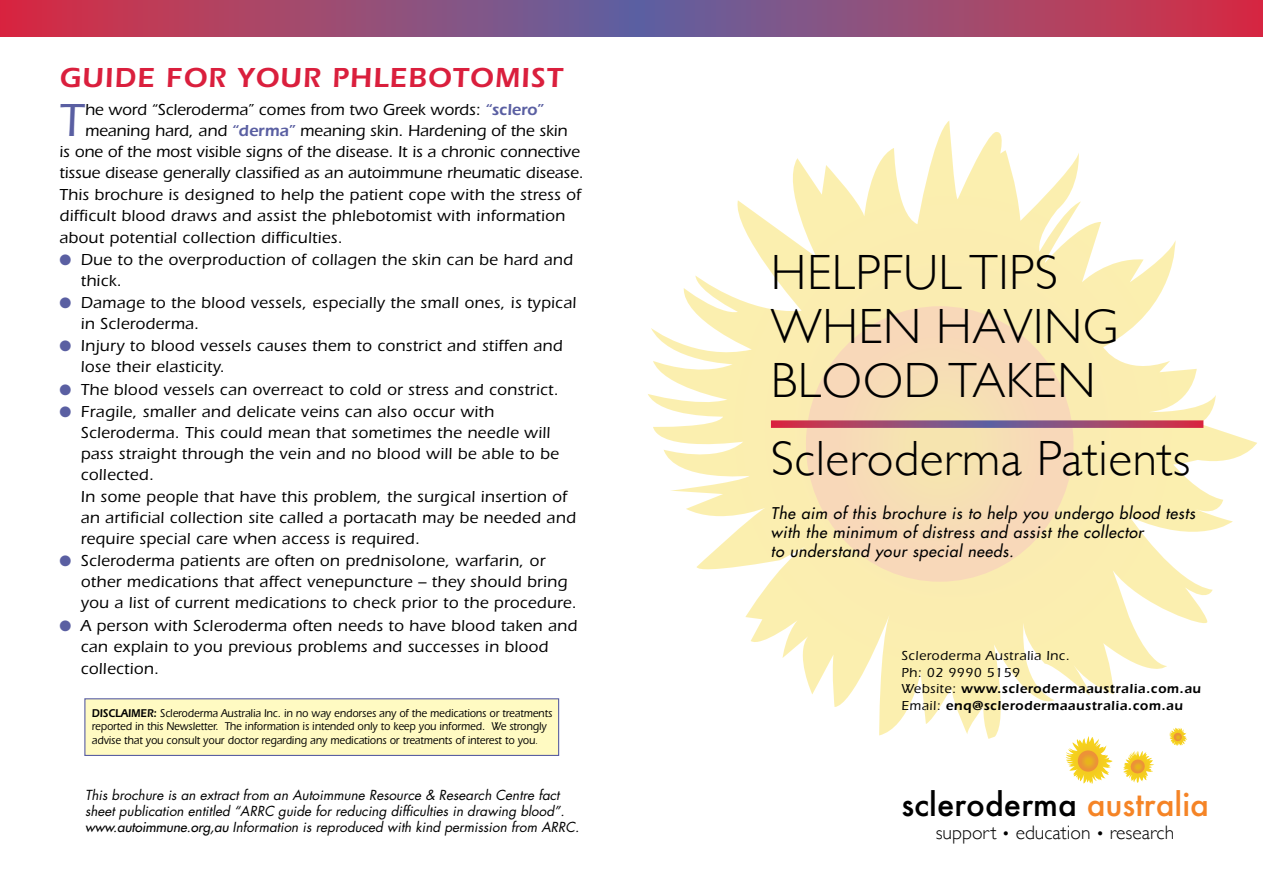
<style>
.page{position:relative;width:1263px;height:893px;background:#fff}
.page>*{position:absolute;margin:0;border:0;box-sizing:border-box;transform-origin:0 0}
.t1{font:300 49.5px/54px "Gill Sans";letter-spacing:.01em;color:#000}
.t2{font:500 48px "Itc Eras";color:#5a5fa2}
.t3{font:500 31.35px "Futura";color:#000}
.t4{font:600 28.5px "Itc Eras";letter-spacing:.04em;color:#da1f3d}
.t5{font:300 19.5px "Gill Sans";color:#000}
.t6{font:500 16.5px/21px "Itc Eras";letter-spacing:.02em;color:#000}
.t7{font:500 16.5px "Itc Eras";color:#000}
.t8{font:italic 15.75px/18.8px "Futura";letter-spacing:.04em;color:#000}
.t9{font:italic 13.5px/16.2px "Futura";color:#000}
.t10{font:600 13.5px/16.5px "Itc Eras";letter-spacing:.04em;color:#000}
.t11{font:500 11.7px/13.5px "Itc Eras";color:#000;scale:.9 1}
.s1{font-weight:600;color:#5a5fa2}
.s2{color:#5a5fa2}
.s3{font-weight:600}
.s4{font-weight:400}
.s5{font-style:inherit}
.s6{font-weight:500}
.s7{color:#f58426}
.s8{font-size:16.5px}
</style>
<div class="page">
<svg style="left:648px;top:121px;width:609px;height:618px"></svg>
<svg style="left:806px;top:306px;width:267px;height:276px;background:#f7dfb5"></svg>
<svg style="left:0;top:0;width:1263px;height:36px;background:#9d4870"></svg>
<svg style="left:1066px;top:736px;width:46px;height:48px"></svg>
<svg style="left:1078px;top:750px;width:20px;height:22px"></svg>
<svg style="left:1123px;top:751px;width:31px;height:32px"></svg>
<svg style="left:1169px;top:727px;width:18px;height:19px"></svg>
<svg style="left:771px;top:420px;width:432px;height:8px;background:#a45173"></svg>
<div style="left:85px;top:699px;width:474px;height:56px;background:#fffac2"></div>
<div style="left:84px;top:698px;width:475px;height:58px;border:1px solid #5a5fa2"></div>
<h3 class="t4" style="left:60px;top:61px;width:504px">GUIDE FOR YOUR PHLEBOTOMIST</h3>
<h2 class="t2" style="left:60px;top:94px;width:26px">T</h2>
<p class="t7" style="left:85px;top:101px;width:460px">he word “Scleroderma” comes from two Greek words: <span class="s1">“sclero”</span></p>
<p class="t7" style="left:85px;top:122px;width:484px">meaning hard, and <span class="s1">“derma”</span> meaning skin. Hardening of the skin</p>
<p class="t7" style="left:60px;top:143px;width:522px">is one of the most visible signs of the disease. It is a chronic connective</p>
<p class="t7" style="left:60px;top:164px;width:525px">tissue disease generally classified as an autoimmune rheumatic disease.</p>
<p class="t6" style="left:60px;top:185px;width:523px">This brochure is designed to help the patient cope with the stress of</p>
<p class="t6" style="left:60px;top:206px;width:507px">difficult blood draws and assist the phlebotomist with information</p>
<p class="t6" style="left:60px;top:227px;width:285px">about potential collection difficulties.</p>
<p class="t6" style="left:81px;top:249px;width:494px;text-indent:-21px"><span class="s2">●</span> Due to the overproduction of collagen the skin can be hard and thick.</p>
<p class="t6" style="left:81px;top:292px;width:497px;text-indent:-21px"><span class="s2">●</span> Damage to the blood vessels, especially the small ones, is typical in Scleroderma.</p>
<p class="t6" style="left:81px;top:336px;width:483px;text-indent:-21px"><span class="s2">●</span> Injury to blood vessels causes them to constrict and stiffen and lose their elasticity.</p>
<p class="t6" style="left:60px;top:379px;width:501px"><span class="s2">●</span> The blood vessels can overreact to cold or stress and constrict.</p>
<p class="t6" style="left:81px;top:401px;width:497px;text-indent:-21px"><span class="s2">●</span> Fragile, smaller and delicate veins can also occur with Scleroderma. This could mean that sometimes the needle will pass straight through the vein and no blood will be able to be collected.<br>In some people that have this problem, the surgical insertion of an artificial collection site called a portacath may be needed and require special care when access is required.</p>
<p class="t6" style="left:81px;top:551px;width:497px;text-indent:-21px"><span class="s2">●</span> Scleroderma patients are often on prednisolone, warfarin, or other medications that affect venepuncture – they should bring you a list of current medications to check prior to the procedure.</p>
<p class="t6" style="left:60px;top:615px;width:519px;text-align:center"><span class="s2">●</span> A person with Scleroderma often needs to have blood taken and can explain to you previous problems and successes in blood</p>
<p class="t6" style="left:81px;top:658px;width:80px">collection.</p>
<p class="t11" style="left:92px;top:706px;width:513px"><span class="s3">DISCLAIMER:</span> Scleroderma Australia Inc. in no way endorses any of the medications or treatments reported in this Newsletter. The information is intended only to keep you informed. We strongly advise that you consult your doctor regarding any medications or treatments of interest to you<span class="s4">.</span></p>
<p class="t9" style="left:85px;top:787px;width:496px">This brochure is an extract from an Autoimmune Resource &amp; Research Centre fact sheet publication entitled “ARRC guide for reducing difficulties in drawing blood”. <span class="s5">www.autoimmune.org,au</span> Information is reproduced with kind permission from ARRC.</p>
<h1 class="t1" style="left:771px;top:243px;width:349px">HELPFUL TIPS<br>WHEN HAVING<br>BLOOD Taken</h1>
<h1 class="t1" style="left:771px;top:429px;width:421px">Scleroderma Patients</h1>
<p class="t8" style="left:771px;top:504px;width:426px">The aim of this brochure is to help you undergo blood tests with the minimum of distress and assist the collector<br>to understand your special needs.</p>
<p class="t10" style="left:901px;top:648px;width:301px"><span class="s6">Scleroderma Australia Inc.<br>Ph: 02 9990 5159<br>Website:</span> www.sclerodermaaustralia.com.au <span class="s6">Email:</span> enq@sclerodermaaustralia.com.au</p>
<h3 class="t3" style="left:901px;top:783px;width:309px">scleroderma <span class="s7">australia</span></h3>
<p class="t5" style="left:936px;top:817px;width:240px">support <span class="s8">•</span> education <span class="s8">•</span> research</p>
</div>
